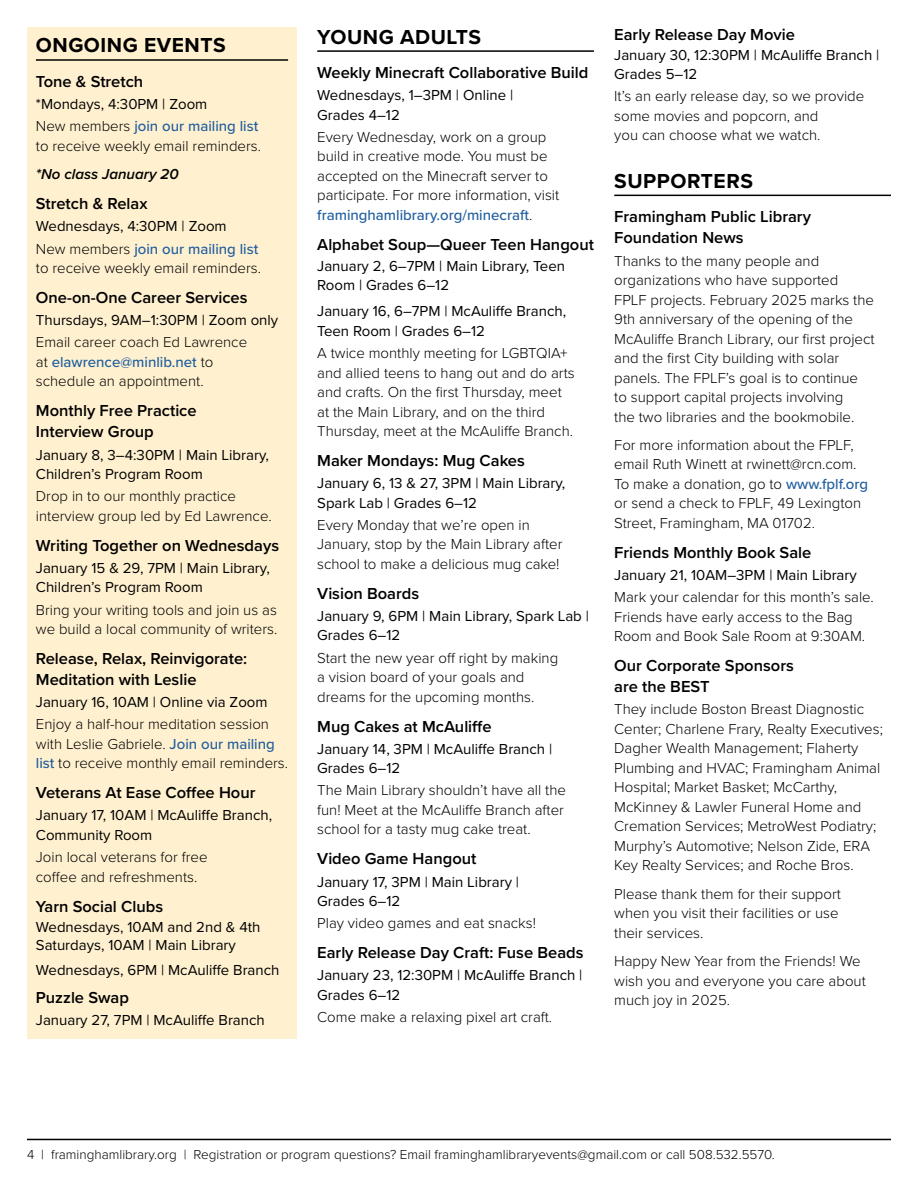
<style>
.page{position:relative;width:918px;height:1188px;background:#fff}
.page>*{position:absolute;margin:0;border:0;box-sizing:border-box;transform-origin:0 0}
.t1{font:700 21px "Proxima Nova";letter-spacing:.025em;color:#000}
.t2{font:600 16.5px/21px "Proxima Nova";color:#000}
.t3{font:300 15px/19.5px "Proxima Nova";color:#000}
.t4{font:15px/19.5px "Proxima Nova";color:#000}
.t5{font:italic 600 15px "Proxima Nova";color:#000}
.t6{font:300 13.5px "Proxima Nova";color:#000}
.s1{font-weight:300}
.s2{font-weight:500;color:#215e9e}
</style>
<div class="page">
<hr style="left:27px;top:1139px;width:864px;height:1px;background:#000">
<hr style="left:317px;top:50px;width:277px;height:2px;background:#000">
<hr style="left:614px;top:195px;width:277px;height:1px;background:#000">
<div style="left:27px;top:27px;width:270px;height:1011px;background:#fff1d0"></div>
<hr style="left:36px;top:59px;width:252px;height:2px;background:#000">
<h1 class="t1" style="left:36px;top:30px;width:191px">ONGOING EVENTS</h1>
<p class="t2" style="left:36px;top:71px;width:109px">Tone &amp; Stretch</p>
<p class="t4" style="left:36px;top:92px;width:224px;line-height:22.2px">*Mondays, 4:30PM | Zoom<br><span class="s1">New members</span> <span class="s2">join our mailing list</span></p>
<p class="t3" style="left:36px;top:135px;width:227px">to receive weekly email reminders.</p>
<p class="t5" style="left:36px;top:163px;width:144px">*No class January 20</p>
<p class="t2" style="left:36px;top:193px;width:113px">Stretch &amp; Relax</p>
<p class="t4" style="left:36px;top:215px;width:224px;line-height:22.2px">Wednesdays, 4:30PM | Zoom<br><span class="s1">New members</span> <span class="s2">join our mailing list</span></p>
<p class="t3" style="left:36px;top:258px;width:227px">to receive weekly email reminders.</p>
<p class="t2" style="left:36px;top:287px;width:213px">One-on-One Career Services</p>
<p class="t4" style="left:36px;top:310px;width:244px">Thursdays, 9AM–1:30PM | Zoom only</p>
<p class="t3" style="left:36px;top:332px;width:213px">Email career coach Ed Lawrence at <span class="s2">elawrence@minlib.net</span> to schedule an appointment.</p>
<p class="t2" style="left:36px;top:400px;width:162px">Monthly Free Practice<br>Interview Group</p>
<p class="t4" style="left:36px;top:444px;width:235px">January 8, 3–4:30PM | Main Library,<br>Children’s Program Room</p>
<p class="t3" style="left:36px;top:486px;width:237px">Drop in to our monthly practice interview group led by Ed Lawrence.</p>
<p class="t2" style="left:36px;top:534px;width:245px">Writing Together on Wednesdays</p>
<p class="t4" style="left:36px;top:557px;width:235px">January 15 &amp; 29, 7PM | Main Library,<br>Children’s Program Room</p>
<p class="t3" style="left:36px;top:599px;width:243px">Bring your writing tools and join us as we build a local community of writers.</p>
<p class="t2" style="left:36px;top:647px;width:213px">Release, Relax, Reinvigorate:<br>Meditation with Leslie</p>
<p class="t4" style="left:36px;top:692px;width:233px">January 16, 10AM | Online via Zoom</p>
<p class="t3" style="left:36px;top:714px;width:254px">Enjoy a half-hour meditation session with Leslie Gabriele. <span class="s2">Join our mailing list</span> to receive monthly email reminders.</p>
<p class="t2" style="left:36px;top:782px;width:221px">Veterans At Ease Coffee Hour</p>
<p class="t4" style="left:36px;top:805px;width:238px">January 17, 10AM | McAuliffe Branch,<br>Community Room</p>
<p class="t3" style="left:36px;top:847px;width:173px">Join local veterans for free coffee and refreshments.</p>
<p class="t2" style="left:36px;top:895px;width:129px">Yarn Social Clubs</p>
<p class="t4" style="left:36px;top:918px;width:226px;line-height:18px">Wednesdays, 10AM and 2nd &amp; 4th<br>Saturdays, 10AM | Main Library</p>
<p class="t4" style="left:36px;top:960px;width:245px">Wednesdays, 6PM | McAuliffe Branch</p>
<p class="t2" style="left:36px;top:986px;width:95px">Puzzle Swap</p>
<p class="t4" style="left:36px;top:1010px;width:230px">January 27, 7PM | McAuliffe Branch</p>
<h1 class="t1" style="left:317px;top:21px;width:165px">YOUNG ADULTS</h1>
<p class="t2" style="left:317px;top:62px;width:273px">Weekly Minecraft Collaborative Build</p>
<p class="t4" style="left:317px;top:85px;width:197px">Wednesdays, 1–3PM | Online |<br>Grades 4–12</p>
<p class="t3" style="left:317px;top:126px;width:244px">Every Wednesday, work on a group build in creative mode. You must be accepted on the Minecraft server to participate. For more information, visit <span class="s2">framinghamlibrary.org/minecraft</span>.</p>
<p class="t2" style="left:317px;top:233px;width:278px">Alphabet Soup—Queer Teen Hangout</p>
<p class="t4" style="left:317px;top:255px;width:249px">January 2, 6–7PM | Main Library, Teen<br>Room | Grades 6–12</p>
<p class="t4" style="left:317px;top:301px;width:251px">January 16, 6–7PM | McAuliffe Branch,<br>Teen Room | Grades 6–12</p>
<p class="t3" style="left:317px;top:342px;width:259px">A twice monthly meeting for LGBTQIA+ and allied teens to hang out and do arts and crafts. On the first Thursday, meet at the Main Library, and on the third Thursday, meet at the McAuliffe Branch.</p>
<p class="t2" style="left:317px;top:449px;width:209px">Maker Mondays: Mug Cakes</p>
<p class="t4" style="left:317px;top:473px;width:250px">January 6, 13 &amp; 27, 3PM | Main Library,<br>Spark Lab | Grades 6–12</p>
<p class="t3" style="left:317px;top:514px;width:247px">Every Monday that we’re open in<br>January, stop by the Main Library after school to make a delicious mug cake!</p>
<p class="t2" style="left:317px;top:582px;width:103px">Vision Boards</p>
<p class="t4" style="left:317px;top:606px;width:273px">January 9, 6PM | Main Library, Spark Lab |<br>Grades 6–12</p>
<p class="t3" style="left:317px;top:647px;width:242px">Start the new year off right by making a vision board of your goals and dreams for the upcoming months.</p>
<p class="t2" style="left:317px;top:715px;width:176px">Mug Cakes at McAuliffe</p>
<p class="t4" style="left:317px;top:738px;width:236px">January 14, 3PM | McAuliffe Branch |<br>Grades 6–12</p>
<p class="t3" style="left:317px;top:780px;width:250px">The Main Library shouldn’t have all the fun! Meet at the McAuliffe Branch after school for a tasty mug cake treat.</p>
<p class="t2" style="left:317px;top:848px;width:161px">Video Game Hangout</p>
<p class="t4" style="left:317px;top:871px;width:203px">January 17, 3PM | Main Library |<br>Grades 6–12</p>
<p class="t3" style="left:317px;top:913px;width:220px">Play video games and eat snacks!</p>
<p class="t2" style="left:317px;top:942px;width:268px">Early Release Day Craft: Fuse Beads</p>
<p class="t4" style="left:317px;top:965px;width:267px">January 23, 12:30PM | McAuliffe Branch |<br>Grades 6–12</p>
<p class="t3" style="left:317px;top:1007px;width:237px">Come make a relaxing pixel art craft.</p>
<p class="t2" style="left:614px;top:24px;width:182px">Early Release Day Movie</p>
<p class="t4" style="left:614px;top:44px;width:267px">January 30, 12:30PM | McAuliffe Branch |<br>Grades 5–12</p>
<p class="t3" style="left:614px;top:86px;width:252px">It’s an early release day, so we provide some movies and popcorn, and<br>you can choose what we watch.</p>
<h1 class="t1" style="left:614px;top:165px;width:140px">SUPPORTERS</h1>
<p class="t2" style="left:614px;top:206px;width:198px">Framingham Public Library<br>Foundation News</p>
<p class="t3" style="left:614px;top:250px;width:262px">Thanks to the many people and organizations who have supported<br>FPLF projects. February 2025 marks the 9th anniversary of the opening of the McAuliffe Branch Library, our first project and the first City building with solar panels. The FPLF’s goal is to continue<br>to support capital projects involving<br>the two libraries and the bookmobile.</p>
<p class="t3" style="left:614px;top:434px;width:256px">For more information about the FPLF, email Ruth Winett at rwinett@rcn.com.<br>To make a donation, go to <span class="s2">www.fplf.org </span>or send a check to FPLF, 49 Lexington Street, Framingham, MA 01702.</p>
<p class="t2" style="left:614px;top:541px;width:199px">Friends Monthly Book Sale</p>
<p class="t4" style="left:614px;top:565px;width:244px">January 21, 10AM–3PM | Main Library</p>
<p class="t3" style="left:614px;top:587px;width:261px">Mark your calendar for this month’s sale.<br>Friends have early access to the Bag<br>Room and Book Sale Room at 9:30AM.</p>
<p class="t2" style="left:614px;top:655px;width:181px">Our Corporate Sponsors are the BEST</p>
<p class="t3" style="left:614px;top:699px;width:270px">They include Boston Breast Diagnostic Center; Charlene Frary, Realty Executives; Dagher Wealth Management; Flaherty Plumbing and HVAC; Framingham Animal Hospital; Market Basket; McCarthy, McKinney &amp; Lawler Funeral Home and Cremation Services; MetroWest Podiatry; Murphy’s Automotive; Nelson Zide, ERA Key Realty Services; and Roche Bros.</p>
<p class="t3" style="left:614px;top:883px;width:228px">Please thank them for their support when you visit their facilities or use their services.</p>
<p class="t3" style="left:614px;top:951px;width:253px">Happy New Year from the Friends! We wish you and everyone you care about much joy in 2025.</p>
<p class="t6" style="left:27px;top:1145px;width:749px">4 | framinghamlibrary.org | Registration or program questions? Email framinghamlibraryevents@gmail.com or call 508.532.5570.</p>
</div>
